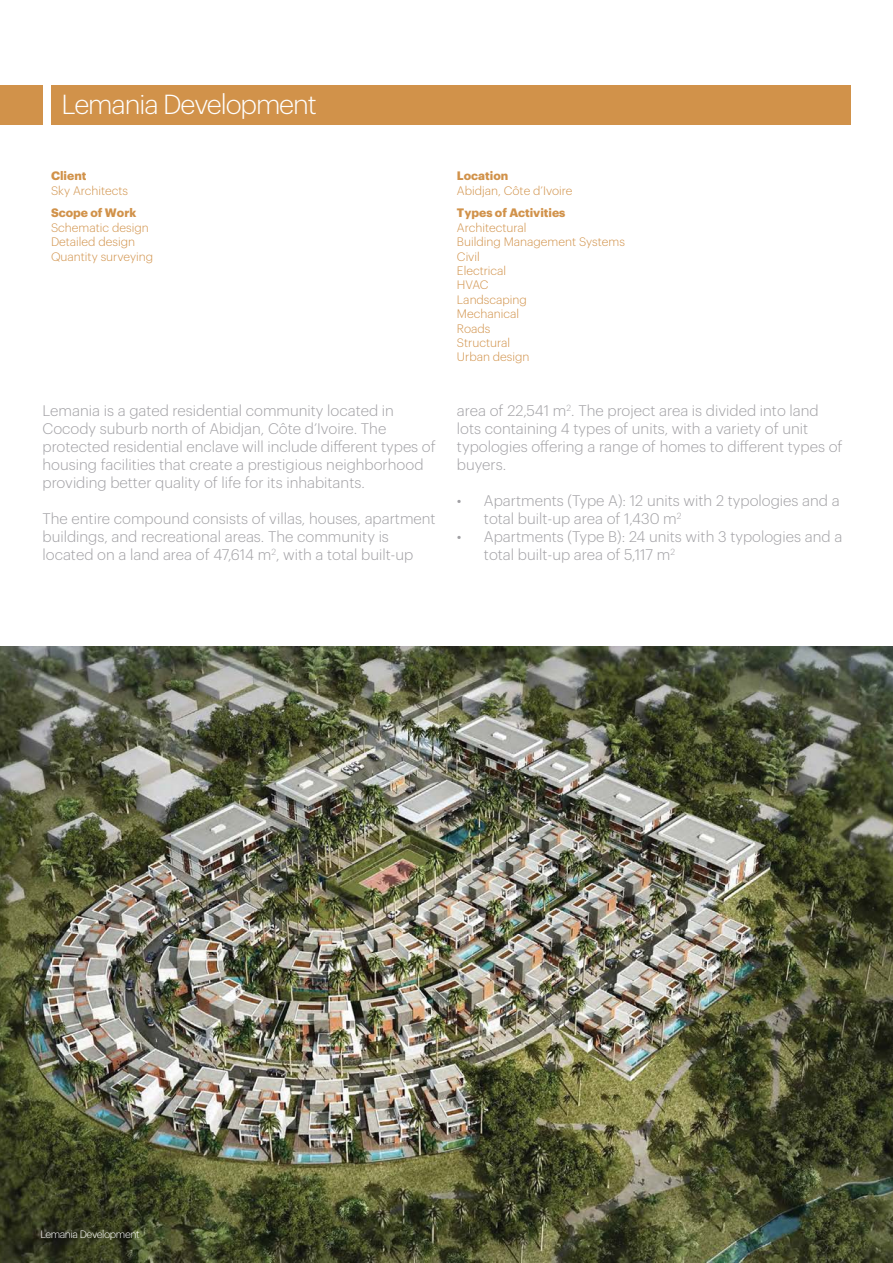
<style>
.page{position:relative;width:893px;height:1263px;background:#fff}
.page>*{position:absolute;margin:0;border:0;box-sizing:border-box;transform-origin:0 0}
.t1{font:300 27px "Graphik";letter-spacing:-.04em;color:#fff}
.t2{font:300 15px/18px "Graphik";color:#a1a0a4}
.t3{font:300 12px/14.4px "Graphik";color:#d1924a}
.t4{font:700 12px "Graphik";color:#d1924a}
.t5{font:300 10.5px "Graphik";letter-spacing:-.04em;color:#fff}
</style>
<div class="page">
<img style="left:0;top:646px;width:893px;height:617px">
<div style="left:0;top:85px;width:43px;height:40px;background:#d1924a"></div>
<div style="left:51px;top:85px;width:799px;height:40px;background:#d1924a"></div>
<h1 class="t1" style="left:62px;top:93px;width:257px">Lemania Development</h1>
<p class="t4" style="left:51px;top:169px;width:37px">Client</p>
<p class="t3" style="left:51px;top:184px;width:79px">Sky Architects</p>
<p class="t4" style="left:51px;top:206px;width:87px">Scope of Work</p>
<p class="t3" style="left:51px;top:221px;width:104px">Schematic design<br>Detailed design<br>Quantity surveying</p>
<p class="t2" style="left:43px;top:403px;width:395px">Lemania is a gated residential community located in Cocody suburb north of Abidjan, Côte d’Ivoire. The protected residential enclave will include different types of housing facilities that create a prestigious neighborhood providing better quality of life for its inhabitants.</p>
<p class="t2" style="left:43px;top:511px;width:395px">The entire compound consists of villas, houses, apartment buildings, and recreational areas. The community is located on a land area of 47,614 m<sup>2</sup>, with a total built-up</p>
<p class="t4" style="left:457px;top:169px;width:53px">Location</p>
<p class="t3" style="left:457px;top:184px;width:117px">Abidjan, Côte d’Ivoire</p>
<p class="t4" style="left:457px;top:206px;width:110px">Types of Activities</p>
<p class="t3" style="left:457px;top:221px;width:169px">Architectural<br>Building Management Systems<br>Civil<br>Electrical<br>HVAC<br>Landscaping<br>Mechanical<br>Roads<br>Structural<br>Urban design</p>
<p class="t2" style="left:457px;top:403px;width:387px">area of 22,541 m<sup>2</sup>. The project area is divided into land lots containing 4 types of units, with a variety of unit typologies offering a range of homes to different types of buyers.</p>
<p class="t2" style="left:484px;top:493px;width:357px;text-indent:-27px">• Apartments (Type A): 12 units with 2 typologies and a total built-up area of 1,430 m<sup>2</sup></p>
<p class="t2" style="left:484px;top:529px;width:360px;text-indent:-27px">• Apartments (Type B): 24 units with 3 typologies and a total built-up area of 5,117 m<sup>2</sup></p>
<p class="t5" style="left:40px;top:1229px;width:101px">Lemania Development</p>
</div>
